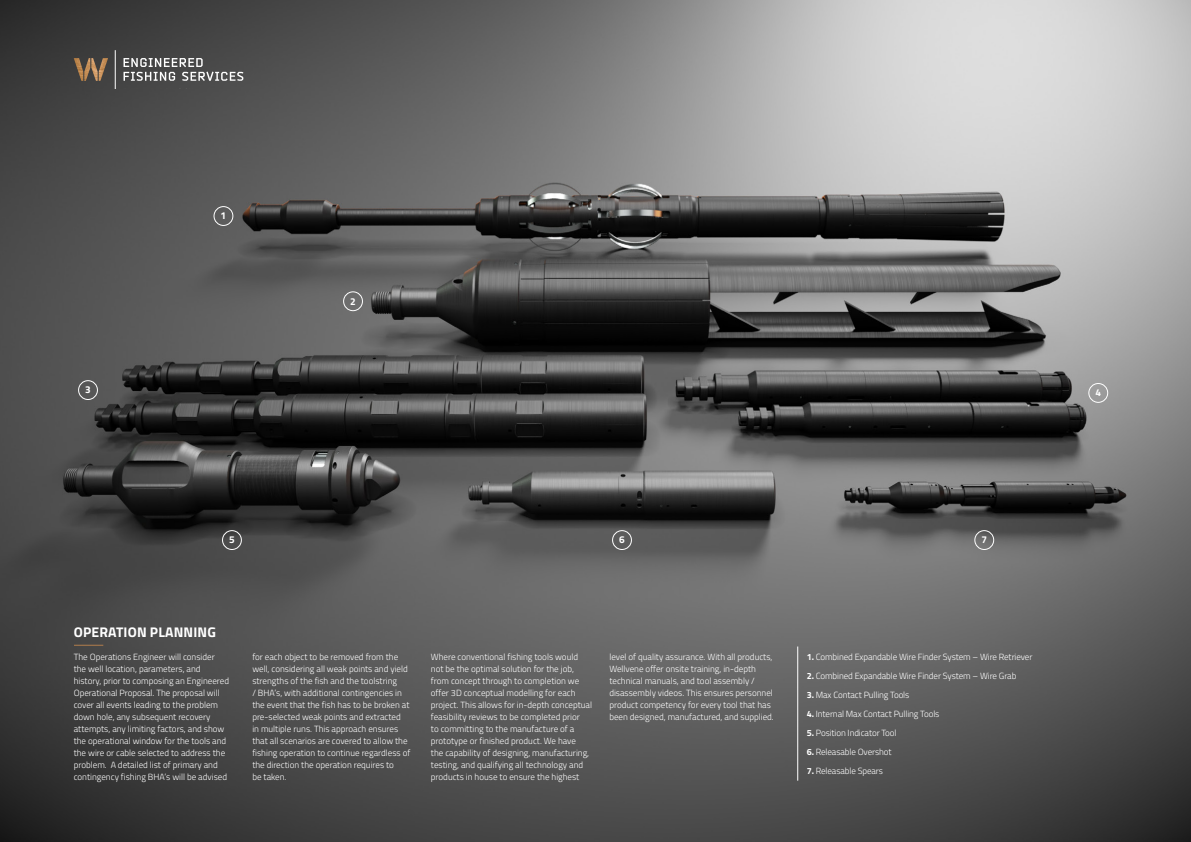
<style>
.page{position:relative;width:1191px;height:842px;background:#fff}
.page>*{position:absolute;margin:0;border:0;box-sizing:border-box;transform-origin:0 0}
.t1{font:700 14px "Titillium";letter-spacing:.01em;color:#fff}
.t2{font:700 10px "Titillium";color:#fff}
.t3{font:300 9px/12px "Titillium";color:#fff}
.s1{font-weight:700}
</style>
<div class="page">
<img style="left:0;top:0;width:1191px;height:842px">
<svg style="left:74px;top:645px;width:29px;height:1px"></svg>
<hr style="left:797px;top:646px;width:1px;height:135px;background:#fff">
<div style="left:213px;top:206px;width:20px;height:20px;border:1px solid #fff;border-radius:50%"></div>
<img style="left:74px;top:58px;width:34px;height:23px">
<hr style="left:115px;top:50px;width:1px;height:38px;background:#fff">
<svg style="left:123px;top:58px;width:120px;height:23px;background:#767676"></svg>
<div style="left:343px;top:291px;width:20px;height:20px;border:1px solid #fff;border-radius:50%"></div>
<div style="left:1088px;top:383px;width:20px;height:20px;border:1px solid #fff;border-radius:50%"></div>
<div style="left:78px;top:380px;width:20px;height:20px;border:1px solid #fff;border-radius:50%"></div>
<div style="left:222px;top:530px;width:20px;height:20px;border:1px solid #fff;border-radius:50%"></div>
<div style="left:612px;top:530px;width:20px;height:20px;border:1px solid #fff;border-radius:50%"></div>
<div style="left:974px;top:530px;width:20px;height:20px;border:1px solid #fff;border-radius:50%"></div>
<p class="t2" style="left:85px;top:382px;width:7px">3</p>
<p class="t2" style="left:221px;top:208px;width:7px">1</p>
<p class="t2" style="left:350px;top:293px;width:7px">2</p>
<p class="t2" style="left:229px;top:532px;width:7px">5</p>
<p class="t2" style="left:619px;top:532px;width:7px">6</p>
<p class="t2" style="left:981px;top:532px;width:7px">7</p>
<h1 class="t1" style="left:74px;top:621px;width:144px">OPERATION PLANNING</h1>
<p class="t3" style="left:74px;top:651px;width:157px">The Operations Engineer will consider the well location, parameters, and history, prior to composing an Engineered Operational Proposal. The proposal will cover all events leading to the problem down hole, any subsequent recovery attempts, any limiting factors, and show the operational window for the tools and the wire or cable selected to address the problem. A detailed list of primary and contingency fishing BHA’s will be advised</p>
<p class="t3" style="left:252px;top:651px;width:159px">for each object to be removed from the well, considering all weak points and yield strengths of the fish and the toolstring<br>/ BHA’s, with additional contingencies in the event that the fish has to be broken at pre-selected weak points and extracted<br>in multiple runs. This approach ensures that all scenarios are covered to allow the fishing operation to continue regardless of the direction the operation requires to<br>be taken.</p>
<p class="t3" style="left:431px;top:651px;width:163px">Where conventional fishing tools would not be the optimal solution for the job, from concept through to completion we offer 3D conceptual modelling for each project. This allows for in-depth conceptual feasibility reviews to be completed prior<br>to committing to the manufacture of a prototype or finished product. We have<br>the capability of designing, manufacturing, testing, and qualifying all technology and products in house to ensure the highest</p>
<p class="t3" style="left:806px;top:651px;width:227px"><span class="s1">1.</span> Combined Expandable Wire Finder System – Wire Retriever</p>
<p class="t3" style="left:609px;top:651px;width:166px">level of quality assurance. With all products, Wellvene offer onsite training, in-depth technical manuals, and tool assembly / disassembly videos. This ensures personnel product competency for every tool that has been designed, manufactured, and supplied.</p>
<p class="t3" style="left:806px;top:669px;width:211px"><span class="s1">2.</span> Combined Expandable Wire Finder System – Wire Grab</p>
<p class="t3" style="left:806px;top:688px;width:104px"><span class="s1">3.</span> Max Contact Pulling Tools</p>
<p class="t3" style="left:806px;top:707px;width:134px"><span class="s1">4.</span> Internal Max Contact Pulling Tools</p>
<p class="t3" style="left:806px;top:726px;width:91px"><span class="s1">5.</span> Position Indicator Tool</p>
<p class="t3" style="left:806px;top:745px;width:86px"><span class="s1">6.</span> Releasable Overshot</p>
<p class="t3" style="left:806px;top:764px;width:78px"><span class="s1">7.</span> Releasable Spears</p>
<p class="t2" style="left:1095px;top:385px;width:7px">4</p>
</div>
